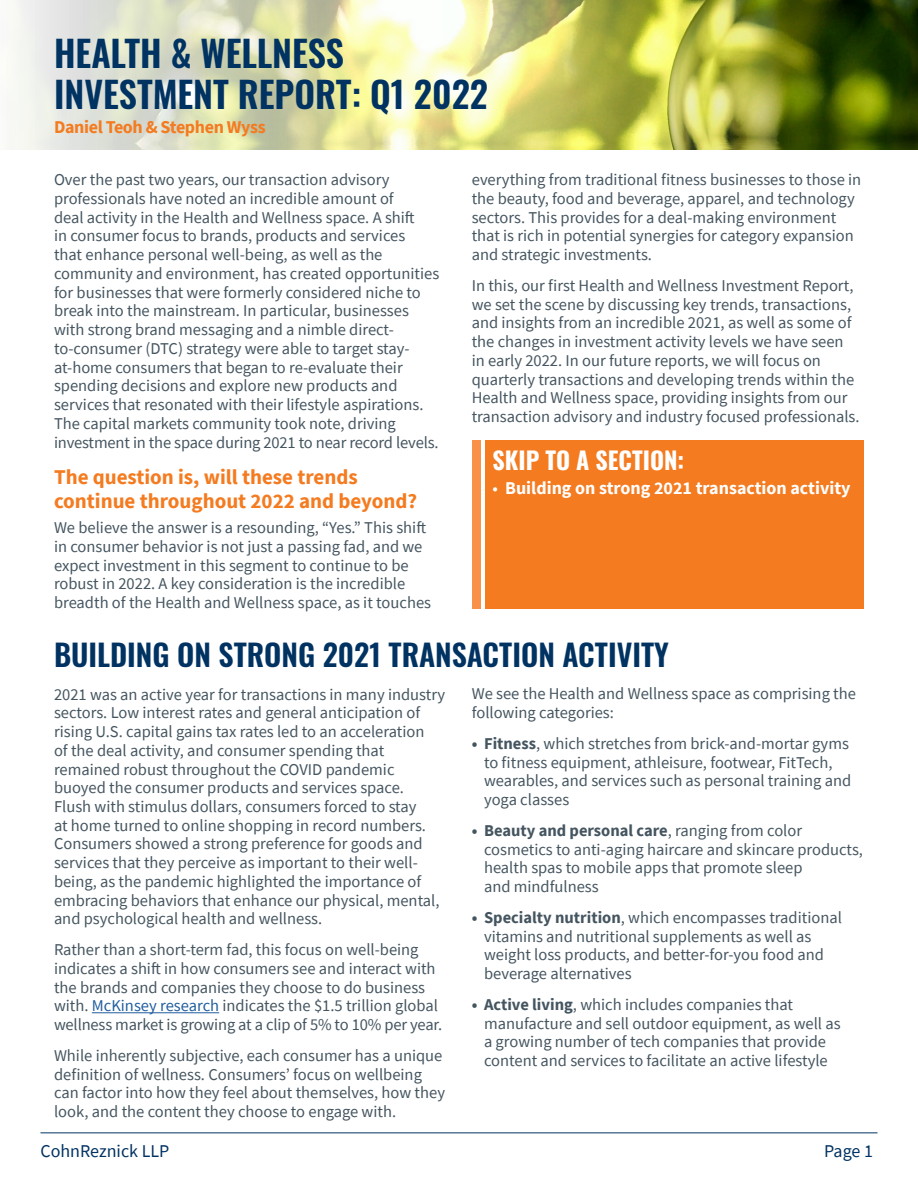
<style>
.page{position:relative;width:918px;height:1188px;background:#fff}
.page>*{position:absolute;margin:0;border:0;box-sizing:border-box;transform-origin:0 0}
.t1{font:600 36px/40.5px "Oswald";color:#003262}
.t2{font:600 30px "Oswald";color:#003262}
.t3{font:700 24px "Oswald";color:#fff}
.t4{font:700 21px/24px "Source Sans Pro";color:#f47b20}
.t5{font:700 18px "Source Sans Pro";color:#fff}
.t6{font:700 18px "Source Sans Pro";letter-spacing:-.02em;color:#f47b20}
.t7{font:18px "Source Sans Pro";color:#003262}
.t8{font:16.5px/18.8px "Source Sans Pro";color:#455560}
.s1{font-weight:400}
.s2{color:#215e9e}
.s3{font-weight:700}
</style>
<div class="page">
<img style="left:13px;top:0;width:905px;height:149px">
<hr style="left:40px;top:1132px;width:838px;height:1px;background:#003262">
<div style="left:485px;top:440px;width:379px;height:169px;background:#f47b20"></div>
<div style="left:472px;top:440px;width:9px;height:169px;background:#f79248"></div>
<hr style="left:92px;top:1012px;width:127px;height:1px;background:#215e9e">
<h1 class="t1" style="left:54px;top:30px;width:436px">HEALTH &amp; WELLNESS<br>INVESTMENT REPORT: Q1 2022</h1>
<p class="t6" style="left:54px;top:114px;width:213px">Daniel Teoh &amp; Stephen Wyss</p>
<p class="t8" style="left:54px;top:170px;width:387px">Over the past two years, our transaction advisory professionals have noted an incredible amount of<br>deal activity in the Health and Wellness space. A shift<br>in consumer focus to brands, products and services<br>that enhance personal well-being, as well as the community and environment, has created opportunities for businesses that were formerly considered niche to break into the mainstream. In particular, businesses with strong brand messaging and a nimble direct&shy;to-consumer (DTC) strategy were able to target stay&shy;at-home consumers that began to re-evaluate their spending decisions and explore new products and services that resonated with their lifestyle aspirations.<br>The capital markets community took note, driving investment in the space during 2021 to near record levels.</p>
<p class="t4" style="left:54px;top:464px;width:365px">The question is, will these trends continue throughout 2022 and beyond?</p>
<p class="t8" style="left:54px;top:518px;width:379px">We believe the answer is a resounding, “Yes.” This shift in consumer behavior is not just a passing fad, and we expect investment in this segment to continue to be robust in 2022. A key consideration is the incredible breadth of the Health and Wellness space, as it touches</p>
<p class="t8" style="left:472px;top:170px;width:391px">everything from traditional fitness businesses to those in the beauty, food and beverage, apparel, and technology sectors. This provides for a deal-making environment that is rich in potential synergies for category expansion and strategic investments.</p>
<p class="t8" style="left:472px;top:276px;width:389px">In this, our first Health and Wellness Investment Report, we set the scene by discussing key trends, transactions, and insights from an incredible 2021, as well as some of the changes in investment activity levels we have seen in early 2022. In our future reports, we will focus on quarterly transactions and developing trends within the Health and Wellness space, providing insights from our transaction advisory and industry focused professionals.</p>
<h3 class="t3" style="left:493px;top:448px;width:193px">SKIP TO A SECTION:</h3>
<p class="t5" style="left:493px;top:476px;width:360px"><span class="s1">•</span> Building on strong 2021 transaction activity</p>
<h2 class="t2" style="left:54px;top:628px;width:616px">BUILDING ON STRONG 2021 TRANSACTION ACTIVITY</h2>
<p class="t8" style="left:54px;top:685px;width:393px">2021 was an active year for transactions in many industry sectors. Low interest rates and general anticipation of rising U.S. capital gains tax rates led to an acceleration<br>of the deal activity, and consumer spending that remained robust throughout the COVID pandemic buoyed the consumer products and services space.<br>Flush with stimulus dollars, consumers forced to stay<br>at home turned to online shopping in record numbers.<br>Consumers showed a strong preference for goods and services that they perceive as important to their well&shy;being, as the pandemic highlighted the importance of embracing behaviors that enhance our physical, mental, and psychological health and wellness.</p>
<p class="t8" style="left:54px;top:940px;width:390px">Rather than a short-term fad, this focus on well-being indicates a shift in how consumers see and interact with the brands and companies they choose to do business with. <span class="s2">McKinsey research</span> indicates the $1.5 trillion global wellness market is growing at a clip of 5% to 10% per year.</p>
<p class="t8" style="left:54px;top:1046px;width:393px">While inherently subjective, each consumer has a unique definition of wellness. Consumers’ focus on wellbeing can factor into how they feel about themselves, how they look, and the content they choose to engage with.</p>
<p class="t8" style="left:472px;top:684px;width:386px">We see the Health and Wellness space as comprising the following categories:</p>
<p class="t8" style="left:484px;top:734px;width:369px;text-indent:-12px"><span class="s3">• Fitness</span>, which stretches from brick-and-mortar gyms to fitness equipment, athleisure, footwear, FitTech, wearables, and services such as personal training and yoga classes</p>
<p class="t8" style="left:484px;top:821px;width:381px;text-indent:-12px"><span class="s3">• Beauty and personal care</span>, ranging from color cosmetics to anti-aging haircare and skincare products, health spas to mobile apps that promote sleep<br>and mindfulness</p>
<p class="t8" style="left:484px;top:908px;width:359px;text-indent:-12px"><span class="s3">• Specialty nutrition</span>, which encompasses traditional vitamins and nutritional supplements as well as weight loss products, and better-for-you food and beverage alternatives</p>
<p class="t8" style="left:484px;top:995px;width:358px;text-indent:-12px"><span class="s3">• Active living</span>, which includes companies that manufacture and sell outdoor equipment, as well as a growing number of tech companies that provide content and services to facilitate an active lifestyle</p>
<p class="t7" style="left:40px;top:1139px;width:130px">CohnReznick LLP</p>
<p class="t7" style="left:824px;top:1139px;width:50px">Page 1</p>
</div>
